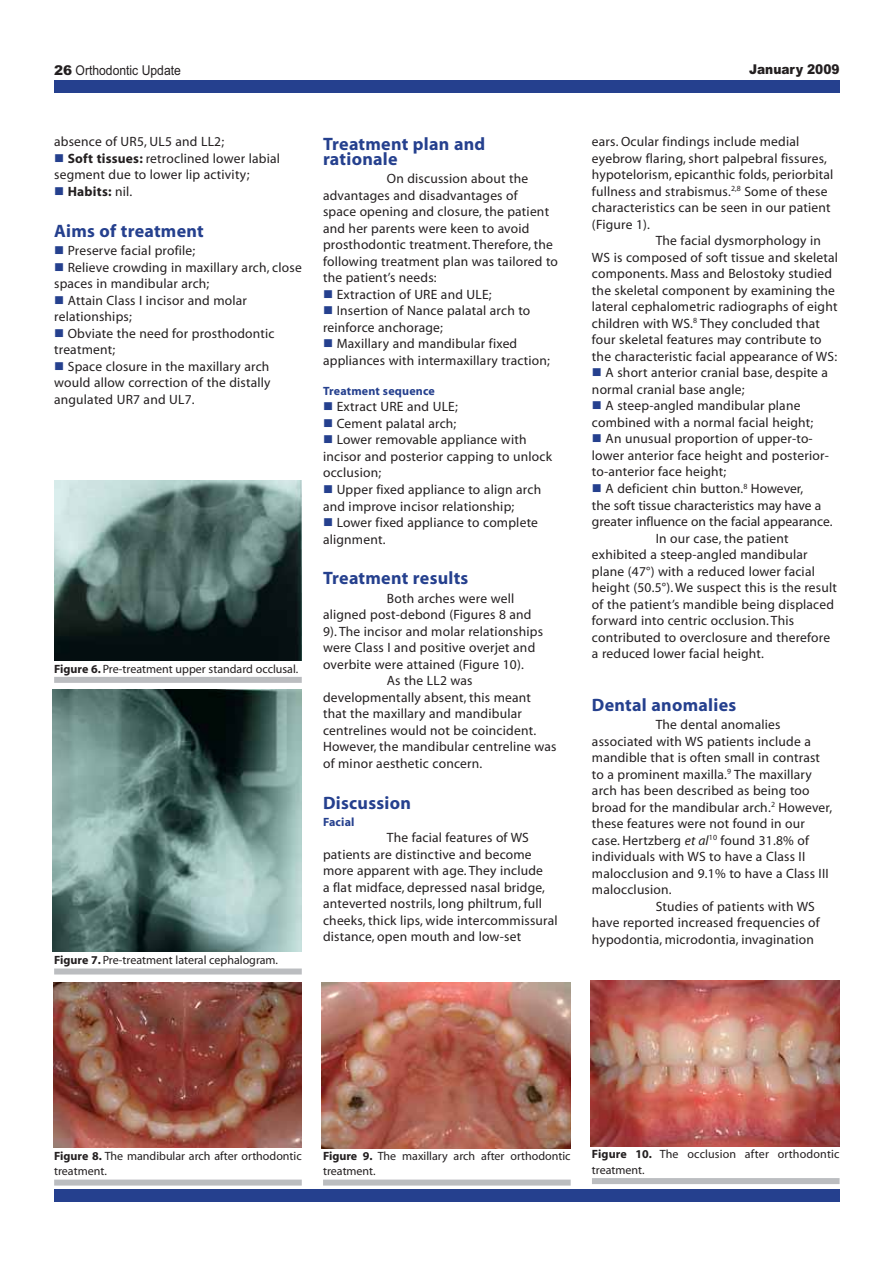
<style>
.page{position:relative;width:893px;height:1263px;background:#fff}
.page>*{position:absolute;margin:0;border:0;box-sizing:border-box;transform-origin:0 0}
.t1{font:700 18px/15px "Myriad";letter-spacing:.015em;color:#25408e}
.t2{font:13.5px/16.5px "Myriad";letter-spacing:.015em;color:#231f20}
.t3{font:13.5px "Arial";color:#231f20;scale:.9 1}
.t4{font:700 13.5px "Myriad";letter-spacing:.015em;color:#231f20}
.t5{font:900 13.5px "Arial";color:#231f20;scale:.9 1}
.t6{font:12px/15.8px "Myriad";color:#231f20}
.t7{font:700 12px "Myriad";letter-spacing:.015em;color:#25408e}
.s1{font-weight:900}
.s2{color:#25408e}
.s3{font-weight:700}
.s4{font-weight:400}
.s5{font-style:italic}
</style>
<div class="page">
<div style="left:54px;top:80px;width:785px;height:13px;background:#25408e"></div>
<div style="left:54px;top:1189px;width:785px;height:13px;background:#25408e"></div>
<img style="left:54px;top:481px;width:248px;height:180px">
<div style="left:54px;top:677px;width:248px;height:6px;background:#bbbdc0"></div>
<img style="left:53px;top:689px;width:249px;height:263px">
<div style="left:54px;top:969px;width:248px;height:6px;background:#bbbdc0"></div>
<img style="left:53px;top:983px;width:249px;height:165px">
<div style="left:54px;top:1180px;width:248px;height:6px;background:#bbbdc0"></div>
<img style="left:322px;top:982px;width:249px;height:166px">
<div style="left:323px;top:1180px;width:248px;height:6px;background:#bbbdc0"></div>
<div style="left:592px;top:1178px;width:247px;height:6px;background:#bbbdc0"></div>
<img style="left:591px;top:981px;width:248px;height:165px">
<p class="t3" style="left:54px;top:62px;width:142px"><span class="s1">26</span> Orthodontic Update</p>
<p class="t5" style="left:749px;top:61px;width:102px">January 2009</p>
<p class="t2" style="left:54px;top:135px;width:172px">absence of UR5, UL5 and LL2;</p>
<p class="t2" style="left:54px;top:151px;width:227px"><span class="s2">■</span> <span class="s3">Soft tissues:</span> retroclined lower labial segment due to lower lip activity;</p>
<p class="t4" style="left:54px;top:186px;width:80px"><span class="s2">■</span> Habits: <span class="s4">nil.</span></p>
<h1 class="t1" style="left:54px;top:224px;width:151px">Aims of treatment</h1>
<p class="t2" style="left:54px;top:243px;width:143px"><span class="s2">■</span> Preserve facial profile;</p>
<p class="t2" style="left:54px;top:260px;width:249px"><span class="s2">■</span> Relieve crowding in maxillary arch, close spaces in mandibular arch;</p>
<p class="t2" style="left:54px;top:293px;width:194px"><span class="s2">■</span> Attain Class I incisor and molar relationships;</p>
<p class="t2" style="left:54px;top:326px;width:222px"><span class="s2">■</span> Obviate the need for prosthodontic treatment;</p>
<p class="t2" style="left:54px;top:359px;width:218px;text-align:justify"><span class="s2">■</span> Space closure in the maxillary arch would allow correction of the distally angulated UR7 and UL7.</p>
<p class="t6" style="left:54px;top:662px;width:246px"><span class="s3">Figure 6.</span> Pre-treatment upper standard occlusal.</p>
<p class="t6" style="left:54px;top:953px;width:225px"><span class="s3">Figure 7.</span> Pre-treatment lateral cephalogram.</p>
<h1 class="t1" style="left:323px;top:138px;width:164px">Treatment plan and rationale</h1>
<p class="t2" style="left:323px;top:172px;width:236px;text-indent:64px">On discussion about the advantages and disadvantages of<br>space opening and closure, the patient and her parents were keen to avoid prosthodontic treatment. Therefore, the following treatment plan was tailored to the patient’s needs:</p>
<p class="t2" style="left:323px;top:287px;width:170px"><span class="s2">■</span> Extraction of URE and ULE;</p>
<p class="t2" style="left:323px;top:304px;width:209px"><span class="s2">■</span> Insertion of Nance palatal arch to reinforce anchorage;</p>
<p class="t2" style="left:323px;top:337px;width:228px"><span class="s2">■</span> Maxillary and mandibular fixed appliances with intermaxillary traction;</p>
<p class="t7" style="left:323px;top:386px;width:113px">Treatment sequence</p>
<p class="t2" style="left:323px;top:400px;width:136px"><span class="s2">■</span> Extract URE and ULE;</p>
<p class="t2" style="left:323px;top:416px;width:135px"><span class="s2">■</span> Cement palatal arch;</p>
<p class="t2" style="left:323px;top:433px;width:231px"><span class="s2">■</span> Lower removable appliance with incisor and posterior capping to unlock occlusion;</p>
<p class="t2" style="left:323px;top:482px;width:220px"><span class="s2">■</span> Upper fixed appliance to align arch and improve incisor relationship;</p>
<p class="t2" style="left:323px;top:515px;width:216px"><span class="s2">■</span> Lower fixed appliance to complete alignment.</p>
<h1 class="t1" style="left:323px;top:572px;width:147px">Treatment results</h1>
<p class="t2" style="left:387px;top:591px;width:129px">Both arches were well</p>
<p class="t2" style="left:323px;top:608px;width:210px">aligned post-debond (Figures 8 and</p>
<p class="t2" style="left:323px;top:624px;width:222px">9). The incisor and molar relationships</p>
<p class="t2" style="left:323px;top:641px;width:214px">were Class I and positive overjet and</p>
<p class="t2" style="left:323px;top:657px;width:202px">overbite were attained (Figure 10).</p>
<p class="t2" style="left:387px;top:674px;width:87px">As the LL2 was</p>
<p class="t2" style="left:323px;top:690px;width:209px">developmentally absent, this meant</p>
<p class="t2" style="left:323px;top:707px;width:200px">that the maxillary and mandibular</p>
<p class="t2" style="left:323px;top:723px;width:215px">centrelines would not be coincident.</p>
<p class="t2" style="left:323px;top:740px;width:235px">However, the mandibular centreline was</p>
<p class="t2" style="left:323px;top:756px;width:161px">of minor aesthetic concern.</p>
<h1 class="t1" style="left:323px;top:796px;width:89px">Discussion</h1>
<p class="t7" style="left:323px;top:817px;width:33px">Facial</p>
<p class="t2" style="left:323px;top:830px;width:236px;text-indent:64px">The facial features of WS patients are distinctive and become more apparent with age. They include<br>a flat midface, depressed nasal bridge, anteverted nostrils, long philtrum, full cheeks, thick lips, wide intercommissural distance, open mouth and low-set</p>
<p class="t2" style="left:592px;top:135px;width:209px">ears. Ocular findings include medial</p>
<p class="t2" style="left:592px;top:151px;width:236px">eyebrow flaring, short palpebral fissures,</p>
<p class="t2" style="left:592px;top:168px;width:243px">hypotelorism, epicanthic folds, periorbital</p>
<p class="t2" style="left:592px;top:184px;width:237px">fullness and strabismus.<sup>2,8</sup> Some of these</p>
<p class="t2" style="left:592px;top:201px;width:240px">characteristics can be seen in our patient</p>
<p class="t2" style="left:592px;top:217px;width:60px">(Figure 1).</p>
<p class="t2" style="left:656px;top:234px;width:167px">The facial dysmorphology in</p>
<p class="t2" style="left:592px;top:250px;width:247px">WS is composed of soft tissue and skeletal</p>
<p class="t2" style="left:592px;top:267px;width:242px">components. Mass and Belostoky studied</p>
<p class="t2" style="left:592px;top:283px;width:245px">the skeletal component by examining the</p>
<p class="t2" style="left:592px;top:300px;width:247px">lateral cephalometric radiographs of eight</p>
<p class="t2" style="left:592px;top:316px;width:229px">children with WS.<sup>8</sup> They concluded that</p>
<p class="t2" style="left:592px;top:333px;width:231px">four skeletal features may contribute to</p>
<p class="t2" style="left:592px;top:349px;width:247px">the characteristic facial appearance of WS:</p>
<p class="t2" style="left:592px;top:366px;width:238px"><span class="s2">■</span> A short anterior cranial base, despite a normal cranial base angle;</p>
<p class="t2" style="left:592px;top:399px;width:223px"><span class="s2">■</span> A steep-angled mandibular plane combined with a normal facial height;</p>
<p class="t2" style="left:592px;top:432px;width:238px"><span class="s2">■</span> An unusual proportion of upper-to&shy;lower anterior face height and posterior&shy;to-anterior face height;</p>
<p class="t2" style="left:592px;top:481px;width:213px"><span class="s2">■</span> A deficient chin button.<sup>8</sup> However,</p>
<p class="t2" style="left:592px;top:498px;width:231px">the soft tissue characteristics may have a</p>
<p class="t2" style="left:592px;top:514px;width:242px">greater influence on the facial appearance.</p>
<p class="t2" style="left:656px;top:531px;width:134px">In our case, the patient</p>
<p class="t2" style="left:592px;top:547px;width:217px">exhibited a steep-angled mandibular</p>
<p class="t2" style="left:592px;top:564px;width:224px">plane (47°) with a reduced lower facial</p>
<p class="t2" style="left:592px;top:580px;width:246px">height (50.5°). We suspect this is the result</p>
<p class="t2" style="left:592px;top:597px;width:244px">of the patient’s mandible being displaced</p>
<p class="t2" style="left:592px;top:613px;width:204px">forward into centric occlusion. This</p>
<p class="t2" style="left:592px;top:630px;width:240px">contributed to overclosure and therefore</p>
<p class="t2" style="left:592px;top:646px;width:174px">a reduced lower facial height.</p>
<h1 class="t1" style="left:592px;top:699px;width:146px">Dental anomalies</h1>
<p class="t2" style="left:656px;top:718px;width:126px">The dental anomalies</p>
<p class="t2" style="left:592px;top:734px;width:220px">associated with WS patients include a</p>
<p class="t2" style="left:592px;top:751px;width:230px">mandible that is often small in contrast</p>
<p class="t2" style="left:592px;top:767px;width:221px">to a prominent maxilla.<sup>9</sup> The maxillary</p>
<p class="t2" style="left:592px;top:784px;width:219px">arch has been described as being too</p>
<p class="t2" style="left:592px;top:800px;width:242px">broad for the mandibular arch.<sup>2</sup> However,</p>
<p class="t2" style="left:592px;top:817px;width:214px">these features were not found in our</p>
<p class="t2" style="left:592px;top:833px;width:218px">case. Hertzberg <span class="s5">et al</span><sup>10</sup> found 31.8% of</p>
<p class="t2" style="left:592px;top:850px;width:215px">individuals with WS to have a Class II</p>
<p class="t2" style="left:592px;top:866px;width:238px">malocclusion and 9.1% to have a Class III</p>
<p class="t2" style="left:592px;top:883px;width:81px">malocclusion.</p>
<p class="t2" style="left:656px;top:899px;width:161px">Studies of patients with WS</p>
<p class="t2" style="left:592px;top:916px;width:229px">have reported increased frequencies of</p>
<p class="t2" style="left:592px;top:932px;width:224px">hypodontia, microdontia, invagination</p>
<p class="t6" style="left:54px;top:1149px;width:249px"><span class="s3">Figure 8.</span> The mandibular arch after orthodontic treatment.</p>
<p class="t6" style="left:323px;top:1149px;width:249px"><span class="s3">Figure 9.</span> The maxillary arch after orthodontic treatment.</p>
<p class="t6" style="left:592px;top:1147px;width:249px"><span class="s3">Figure 10.</span> The occlusion after orthodontic treatment.</p>
</div>
